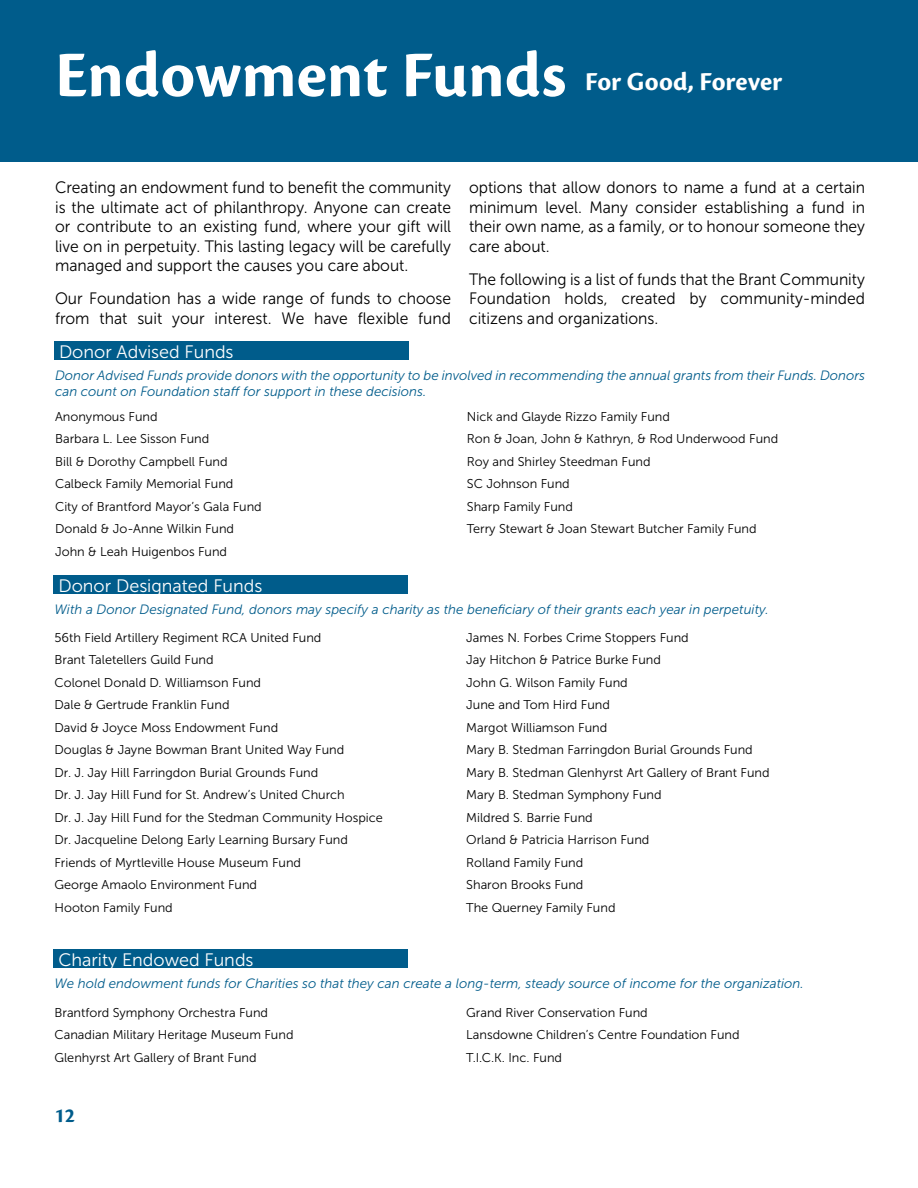
<style>
.page{position:relative;width:918px;height:1188px;background:#fff}
.page>*{position:absolute;margin:0;border:0;box-sizing:border-box;transform-origin:0 0}
.t1{font:700 67.5px "Cronos Pro";color:#fff}
.t2{font:700 27px "Cronos Pro";color:#fff}
.t3{font:700 21px "Cronos Pro";color:#005c8b}
.t4{font:18px "Museo Sans 300";color:#fff}
.t5{font:16.5px/19.5px "Museo Sans 300";color:#000;text-align:justify;scale:.95 1}
.t6{font:italic 13.5px/16.5px "Museo Sans 300";color:#005c8b}
.t7{font:12.75px/22.5px "Museo Sans 300";color:#000}
</style>
<div class="page">
<div style="left:54px;top:341px;width:354px;height:19px;background:#005c8b"></div>
<div style="left:0;top:0;width:918px;height:162px;background:#005c8b"></div>
<div style="left:53px;top:575px;width:355px;height:19px;background:#005c8b"></div>
<div style="left:53px;top:949px;width:355px;height:19px;background:#005c8b"></div>
<h1 class="t1" style="left:55px;top:36px;width:513px">Endowment Funds</h1>
<h2 class="t2" style="left:585px;top:66px;width:199px">For Good, Forever</h2>
<p class="t5" style="left:55px;top:178px;width:418px">Creating an endowment fund to benefit the community is the ultimate act of philanthropy. Anyone can create or contribute to an existing fund, where your gift will live on in perpetuity. This lasting legacy will be carefully managed and support the causes you care about.</p>
<p class="t5" style="left:55px;top:289px;width:418px">Our Foundation has a wide range of funds to choose from that suit your interest. We have flexible fund</p>
<h3 class="t4" style="left:59px;top:342px;width:176px">Donor Advised Funds</h3>
<p class="t5" style="left:469px;top:178px;width:418px">options that allow donors to name a fund at a certain minimum level. Many consider establishing a fund in their own name, as a family, or to honour someone they care about.</p>
<p class="t5" style="left:469px;top:269px;width:418px">The following is a list of funds that the Brant Community Foundation holds, created by community-minded citizens and organizations.</p>
<p class="t6" style="left:55px;top:367px;width:812px">Donor Advised Funds provide donors with the opportunity to be involved in recommending the annual grants from their Funds. Donors can count on Foundation staff for support in these decisions.</p>
<p class="t7" style="left:55px;top:405px;width:208px">Anonymous Fund<br>Barbara L. Lee Sisson Fund<br>Bill &amp; Dorothy Campbell Fund<br>Calbeck Family Memorial Fund<br>City of Brantford Mayor’s Gala Fund<br>Donald &amp; Jo-Anne Wilkin Fund<br>John &amp; Leah Huigenbos Fund</p>
<p class="t7" style="left:467px;top:405px;width:313px">Nick and Glayde Rizzo Family Fund<br>Ron &amp; Joan, John &amp; Kathryn, &amp; Rod Underwood Fund<br>Roy and Shirley Steedman Fund<br>SC Johnson Fund<br>Sharp Family Fund<br>Terry Stewart &amp; Joan Stewart Butcher Family Fund</p>
<h3 class="t4" style="left:58px;top:576px;width:205px">Donor Designated Funds</h3>
<p class="t6" style="left:55px;top:601px;width:716px">With a Donor Designated Fund, donors may specify a charity as the beneficiary of their grants each year in perpetuity.</p>
<p class="t7" style="left:55px;top:626px;width:330px">56th Field Artillery Regiment RCA United Fund<br>Brant Taletellers Guild Fund<br>Colonel Donald D. Williamson Fund<br>Dale &amp; Gertrude Franklin Fund<br>David &amp; Joyce Moss Endowment Fund<br>Douglas &amp; Jayne Bowman Brant United Way Fund<br>Dr. J. Jay Hill Farringdon Burial Grounds Fund<br>Dr. J. Jay Hill Fund for St. Andrew’s United Church<br>Dr. J. Jay Hill Fund for the Stedman Community Hospice Dr. Jacqueline Delong Early Learning Bursary Fund Friends of Myrtleville House Museum Fund<br>George Amaolo Environment Fund<br>Hooton Family Fund</p>
<p class="t7" style="left:466px;top:626px;width:305px">James N. Forbes Crime Stoppers Fund<br>Jay Hitchon &amp; Patrice Burke Fund<br>John G. Wilson Family Fund<br>June and Tom Hird Fund<br>Margot Williamson Fund<br>Mary B. Stedman Farringdon Burial Grounds Fund<br>Mary B. Stedman Glenhyrst Art Gallery of Brant Fund<br>Mary B. Stedman Symphony Fund<br>Mildred S. Barrie Fund<br>Orland &amp; Patricia Harrison Fund<br>Rolland Family Fund<br>Sharon Brooks Fund<br>The Querney Family Fund</p>
<h3 class="t4" style="left:58px;top:950px;width:197px">Charity Endowed Funds</h3>
<p class="t6" style="left:55px;top:975px;width:751px">We hold endowment funds for Charities so that they can create a long-term, steady source of income for the organization.</p>
<p class="t7" style="left:55px;top:1001px;width:241px">Brantford Symphony Orchestra Fund<br>Canadian Military Heritage Museum Fund<br>Glenhyrst Art Gallery of Brant Fund</p>
<p class="t7" style="left:466px;top:1001px;width:275px">Grand River Conservation Fund<br>Lansdowne Children’s Centre Foundation Fund<br>T.I.C.K. Inc. Fund</p>
<h3 class="t3" style="left:55px;top:1103px;width:22px">12</h3>
</div>
